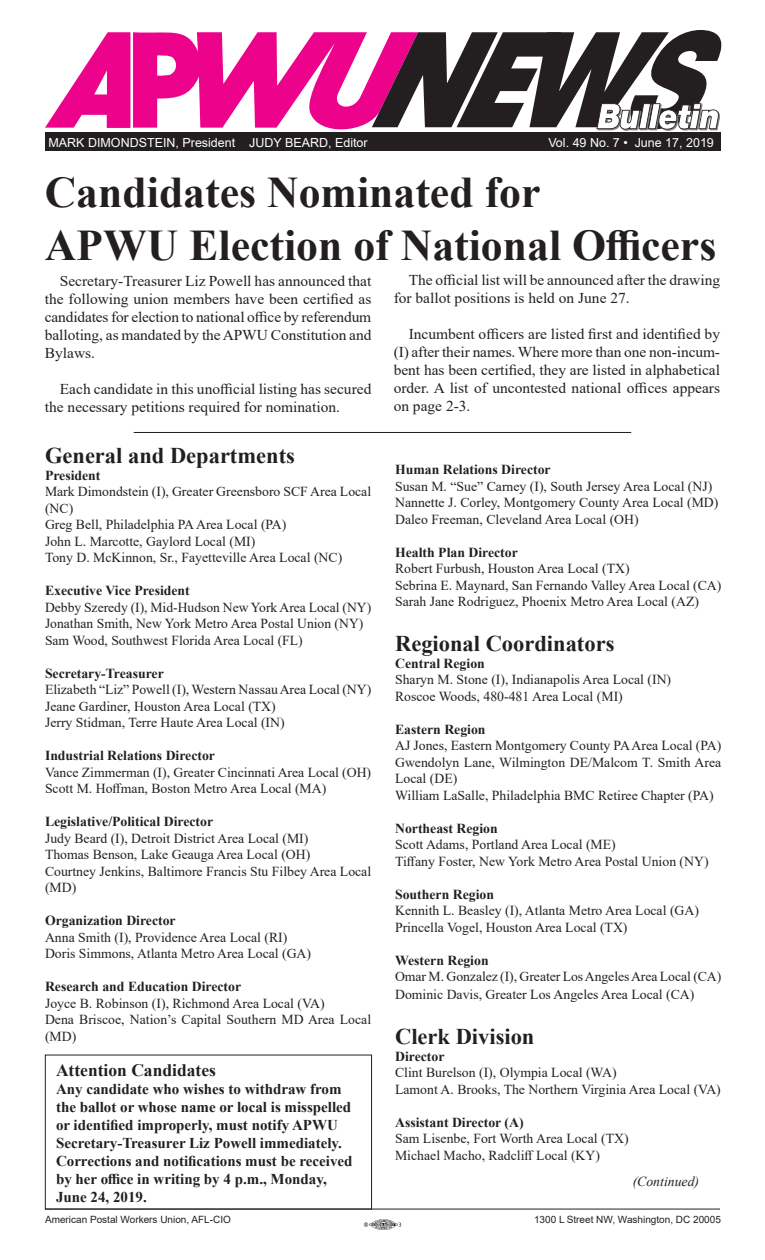
<style>
.page{position:relative;width:765px;height:1260px;background:#fff}
.page>*{position:absolute;margin:0;border:0;box-sizing:border-box;transform-origin:0 0}
.Headline{font:700 43.75px "Times New Roman";color:#231f20}
.Body_text{font:700 22.5px "Times New Roman";color:#231f20}
.t1{font:700 17.5px "Times New Roman";color:#231f20}
.Body_text-2{font:15px/18px "Times New Roman";color:#231f20;text-align:justify}
.t2{font:700 15px/18px "Times New Roman";color:#231f20}
.Body_text-3{font:13.75px/16.5px "Times New Roman";color:#231f20}
.Body_text-4{font:700 13.75px "Times New Roman";color:#231f20}
.Default{font:italic 13.75px "Times New Roman";color:#231f20}
.t3{font:12.5px "Arial";color:#fff}
.t4{font:10px "Arial";color:#231f20}
</style>
<div class="page">
<svg style="left:364px;top:1219px;width:37px;height:11px"></svg>
<div style="left:45px;top:133px;width:675px;height:18px;background:#231f20"></div>
<svg style="left:45px;top:30px;width:676px;height:107px"></svg>
<hr style="left:45px;top:1209px;width:675px;height:1px;background:#231f20">
<div style="left:45px;top:1055px;width:327px;height:154px;border:1px solid #231f20"></div>
<hr style="left:134px;top:432px;width:497px;height:1px;background:#231f20">
<p class="t3" style="left:48px;top:134px;width:321px">MARK DIMONDSTEIN, President JUDY BEARD, Editor</p>
<p class="t3" style="left:548px;top:134px;width:167px">Vol. 49 No. 7 • June 17, 2019</p>
<p class="Headline" style="left:45px;top:161px;width:497px">Candidates Nominated for</p>
<p class="Headline" style="left:45px;top:214px;width:673px">APWU Election of National Officers</p>
<p class="Body_text-2" style="left:45px;top:271px;width:328px;text-indent:15px">Secretary-Treasurer Liz Powell has announced that the following union members have been certified as candidates for election to national office by referendum balloting, as mandated by the APWU Constitution and Bylaws.</p>
<p class="Body_text-2" style="left:45px;top:379px;width:328px;text-indent:15px">Each candidate in this unofficial listing has secured the necessary petitions required for nomination.</p>
<p class="Body_text" style="left:45px;top:440px;width:251px">General and Departments</p>
<p class="Body_text-4" style="left:45px;top:465px;width:57px">President</p>
<p class="Body_text-3" style="left:45px;top:483px;width:328px">Mark Dimondstein (I), Greater Greensboro SCF Area Local (NC)</p>
<p class="Body_text-3" style="left:45px;top:516px;width:243px">Greg Bell, Philadelphia PA Area Local (PA)</p>
<p class="Body_text-3" style="left:45px;top:533px;width:212px">John L. Marcotte, Gaylord Local (MI)</p>
<p class="Body_text-3" style="left:45px;top:549px;width:299px">Tony D. McKinnon, Sr., Fayetteville Area Local (NC)</p>
<p class="Body_text-4" style="left:45px;top:581px;width:146px">Executive Vice President</p>
<p class="Body_text-3" style="left:45px;top:599px;width:328px">Debby Szeredy (I), Mid-Hudson New York Area Local (NY)</p>
<p class="Body_text-3" style="left:45px;top:615px;width:320px">Jonathan Smith, New York Metro Area Postal Union (NY)</p>
<p class="Body_text-3" style="left:45px;top:632px;width:259px">Sam Wood, Southwest Florida Area Local (FL)</p>
<p class="Body_text-4" style="left:45px;top:663px;width:120px">Secretary-Treasurer</p>
<p class="Body_text-3" style="left:45px;top:681px;width:328px">Elizabeth “Liz” Powell (I), Western Nassau Area Local (NY)</p>
<p class="Body_text-3" style="left:45px;top:698px;width:232px">Jeane Gardiner, Houston Area Local (TX)</p>
<p class="Body_text-3" style="left:45px;top:714px;width:241px">Jerry Stidman, Terre Haute Area Local (IN)</p>
<p class="Body_text-4" style="left:45px;top:746px;width:172px">Industrial Relations Director</p>
<p class="Body_text-3" style="left:45px;top:764px;width:328px">Vance Zimmerman (I), Greater Cincinnati Area Local (OH)</p>
<p class="Body_text-3" style="left:45px;top:780px;width:283px">Scott M. Hoffman, Boston Metro Area Local (MA)</p>
<p class="Body_text-4" style="left:45px;top:812px;width:170px">Legislative/Political Director</p>
<p class="Body_text-3" style="left:45px;top:830px;width:265px">Judy Beard (I), Detroit District Area Local (MI)</p>
<p class="Body_text-3" style="left:45px;top:846px;width:267px">Thomas Benson, Lake Geauga Area Local (OH)</p>
<p class="Body_text-3" style="left:45px;top:863px;width:328px">Courtney Jenkins, Baltimore Francis Stu Filbey Area Local (MD)</p>
<p class="Body_text-4" style="left:45px;top:911px;width:132px">Organization Director</p>
<p class="Body_text-3" style="left:45px;top:929px;width:244px">Anna Smith (I), Providence Area Local (RI)</p>
<p class="Body_text-3" style="left:45px;top:945px;width:268px">Doris Simmons, Atlanta Metro Area Local (GA)</p>
<p class="Body_text-4" style="left:45px;top:977px;width:198px">Research and Education Director</p>
<p class="Body_text-3" style="left:45px;top:995px;width:281px">Joyce B. Robinson (I), Richmond Area Local (VA)</p>
<p class="Body_text-3" style="left:45px;top:1011px;width:328px">Dena Briscoe, Nation’s Capital Southern MD Area Local (MD)</p>
<p class="t1" style="left:56px;top:1058px;width:161px">Attention Candidates</p>
<p class="t2" style="left:56px;top:1080px;width:298px">Any candidate who wishes to withdraw from the ballot or whose name or local is misspelled or identified improperly, must notify APWU Secretary-Treasurer Liz Powell immediately.<br>Corrections and notifications must be received by her office in writing by 4 p.m., Monday, June 24, 2019.</p>
<p class="Body_text-2" style="left:394px;top:270px;width:328px;text-indent:15px">The official list will be announced after the drawing for ballot positions is held on June 27.</p>
<p class="Body_text-2" style="left:394px;top:324px;width:328px;text-indent:15px">Incumbent officers are listed first and identified by (I) after their names. Where more than one non-incum&shy;bent has been certified, they are listed in alphabetical order. A list of uncontested national offices appears on page 2-3.</p>
<p class="Body_text-4" style="left:395px;top:460px;width:157px">Human Relations Director</p>
<p class="Body_text-3" style="left:395px;top:477px;width:319px">Susan M. “Sue” Carney (I), South Jersey Area Local (NJ)</p>
<p class="Body_text-3" style="left:395px;top:494px;width:325px">Nannette J. Corley, Montgomery County Area Local (MD)</p>
<p class="Body_text-3" style="left:395px;top:510px;width:245px">Daleo Freeman, Cleveland Area Local (OH)</p>
<p class="Body_text-4" style="left:395px;top:542px;width:124px">Health Plan Director</p>
<p class="Body_text-3" style="left:395px;top:560px;width:236px">Robert Furbush, Houston Area Local (TX)</p>
<p class="Body_text-3" style="left:395px;top:576px;width:328px">Sebrina E. Maynard, San Fernando Valley Area Local (CA)</p>
<p class="Body_text-3" style="left:395px;top:593px;width:305px">Sarah Jane Rodriguez, Phoenix Metro Area Local (AZ)</p>
<p class="Body_text" style="left:395px;top:627px;width:221px">Regional Coordinators</p>
<p class="Body_text-4" style="left:395px;top:653px;width:91px">Central Region</p>
<p class="Body_text-3" style="left:395px;top:671px;width:278px">Sharyn M. Stone (I), Indianapolis Area Local (IN)</p>
<p class="Body_text-3" style="left:395px;top:687px;width:229px">Roscoe Woods, 480-481 Area Local (MI)</p>
<p class="Body_text-4" style="left:395px;top:719px;width:92px">Eastern Region</p>
<p class="Body_text-3" style="left:395px;top:737px;width:328px">AJ Jones, Eastern Montgomery County PA Area Local (PA)</p>
<p class="Body_text-3" style="left:395px;top:753px;width:328px">Gwendolyn Lane, Wilmington DE/Malcom T. Smith Area<br>Local (DE)</p>
<p class="Body_text-3" style="left:395px;top:786px;width:320px">William LaSalle, Philadelphia BMC Retiree Chapter (PA)</p>
<p class="Body_text-4" style="left:395px;top:818px;width:104px">Northeast Region</p>
<p class="Body_text-3" style="left:395px;top:836px;width:222px">Scott Adams, Portland Area Local (ME)</p>
<p class="Body_text-3" style="left:395px;top:852px;width:315px">Tiffany Foster, New York Metro Area Postal Union (NY)</p>
<p class="Body_text-4" style="left:395px;top:884px;width:100px">Southern Region</p>
<p class="Body_text-3" style="left:395px;top:902px;width:305px">Kennith L. Beasley (I), Atlanta Metro Area Local (GA)</p>
<p class="Body_text-3" style="left:395px;top:918px;width:234px">Princella Vogel, Houston Area Local (TX)</p>
<p class="Body_text-4" style="left:395px;top:950px;width:95px">Western Region</p>
<p class="Body_text-3" style="left:395px;top:968px;width:328px">Omar M. Gonzalez (I), Greater Los Angeles Area Local (CA)</p>
<p class="Body_text-3" style="left:395px;top:986px;width:301px">Dominic Davis, Greater Los Angeles Area Local (CA)</p>
<p class="Body_text" style="left:395px;top:1020px;width:141px">Clerk Division</p>
<p class="Body_text-4" style="left:395px;top:1046px;width:51px">Director</p>
<p class="Body_text-3" style="left:395px;top:1064px;width:223px">Clint Burelson (I), Olympia Local (WA)</p>
<p class="Body_text-3" style="left:395px;top:1080px;width:327px">Lamont A. Brooks, The Northern Virginia Area Local (VA)</p>
<p class="Body_text-4" style="left:395px;top:1112px;width:130px">Assistant Director (A)</p>
<p class="Body_text-3" style="left:395px;top:1130px;width:235px">Sam Lisenbe, Fort Worth Area Local (TX)</p>
<p class="Body_text-3" style="left:395px;top:1146px;width:206px">Michael Macho, Radcliff Local (KY)</p>
<p class="Default" style="left:633px;top:1172px;width:68px">(Continued)</p>
<p class="t4" style="left:45px;top:1213px;width:187px">American Postal Workers Union, AFL-CIO</p>
<p class="t4" style="left:534px;top:1213px;width:188px">1300 L Street NW, Washington, DC 20005</p>
</div>
